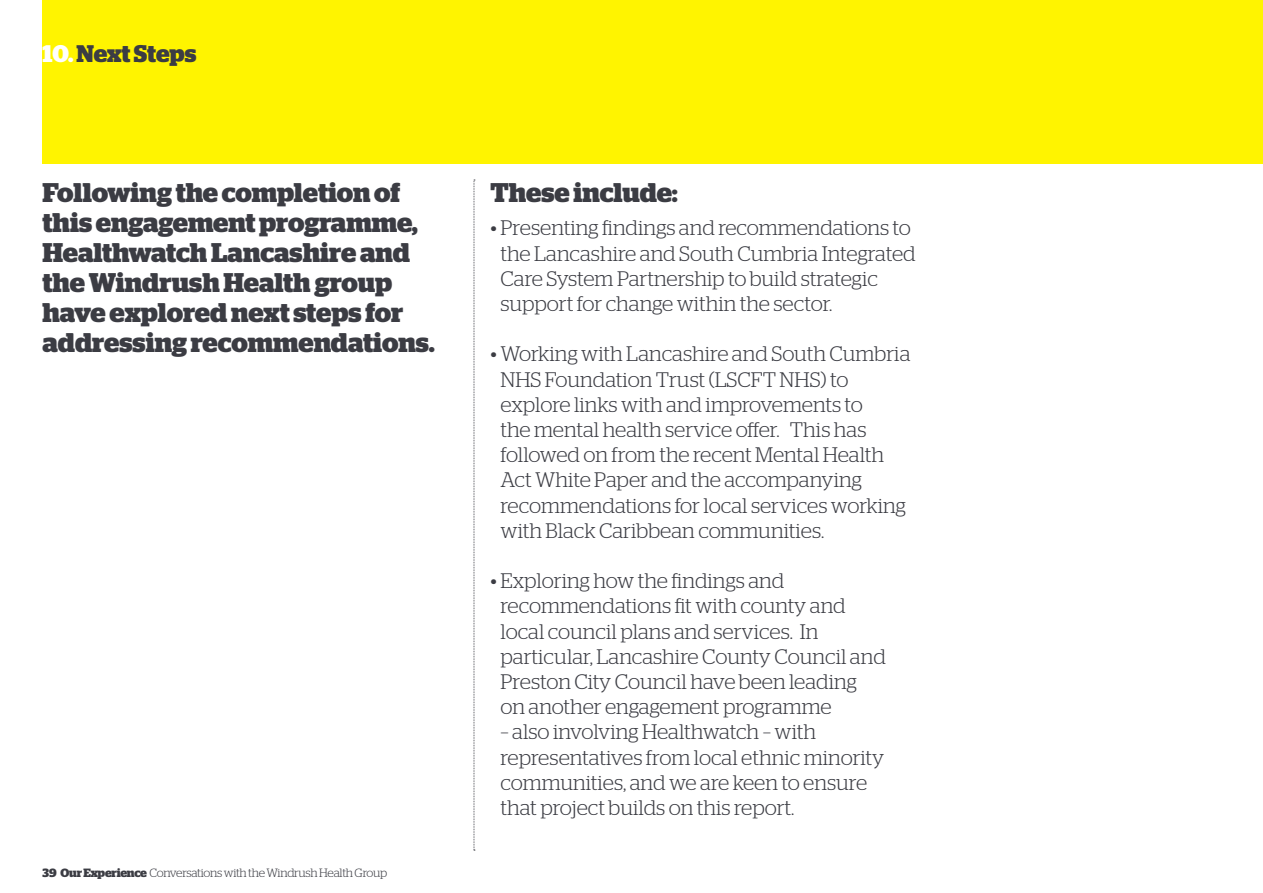
<style>
.page{position:relative;width:1263px;height:893px;background:#fff}
.page>*{position:absolute;margin:0;border:0;box-sizing:border-box;transform-origin:0 0}
.Subhead_18pt{font:700 27px/30px "Stag";letter-spacing:-.005em;color:#3b3c43}
.Running_Head{font:700 24px "Stag";letter-spacing:-.005em;color:#3b3c43}
._14pt_Stag_Light{font:300 21px/25.2px "Stag";color:#3b3c43}
.t1{font:300 12px "Stag";letter-spacing:-.02em;color:#3b3c43}
.s1{color:#fff}
.s2{font-weight:700}
</style>
<div class="page">
<div style="left:43px;top:0;width:1220px;height:163px;background:#fff400"></div>
<svg style="left:474px;top:180px;width:1px;height:671px"></svg>
<p class="Running_Head" style="left:43px;top:39px;width:155px"><span class="s1">10.</span> Next Steps</p>
<p class="Subhead_18pt" style="left:43px;top:177px;width:394px">Following the completion of this engagement programme,<br>Healthwatch Lancashire and the Windrush Health group have explored next steps for addressing recommendations.</p>
<p class="t1" style="left:43px;top:865px;width:346px"><span class="s2">39 Our Experience</span> Conversations with the Windrush Health Group</p>
<p class="Subhead_18pt" style="left:491px;top:177px;width:189px">These include:</p>
<p class="_14pt_Stag_Light" style="left:500px;top:215px;width:417px;text-indent:-10px">• Presenting findings and recommendations to the Lancashire and South Cumbria Integrated Care System Partnership to build strategic support for change within the sector.</p>
<p class="_14pt_Stag_Light" style="left:500px;top:341px;width:411px;text-indent:-10px">• Working with Lancashire and South Cumbria NHS Foundation Trust (LSCFT NHS) to explore links with and improvements to<br>the mental health service offer. This has followed on from the recent Mental Health Act White Paper and the accompanying recommendations for local services working with Black Caribbean communities.</p>
<p class="_14pt_Stag_Light" style="left:500px;top:568px;width:387px;text-indent:-10px">• Exploring how the findings and recommendations fit with county and local council plans and services. In particular, Lancashire County Council and Preston City Council have been leading on another engagement programme</p>
<p class="_14pt_Stag_Light" style="left:500px;top:719px;width:385px">– also involving Healthwatch – with representatives from local ethnic minority communities, and we are keen to ensure that project builds on this report.</p>
</div>
